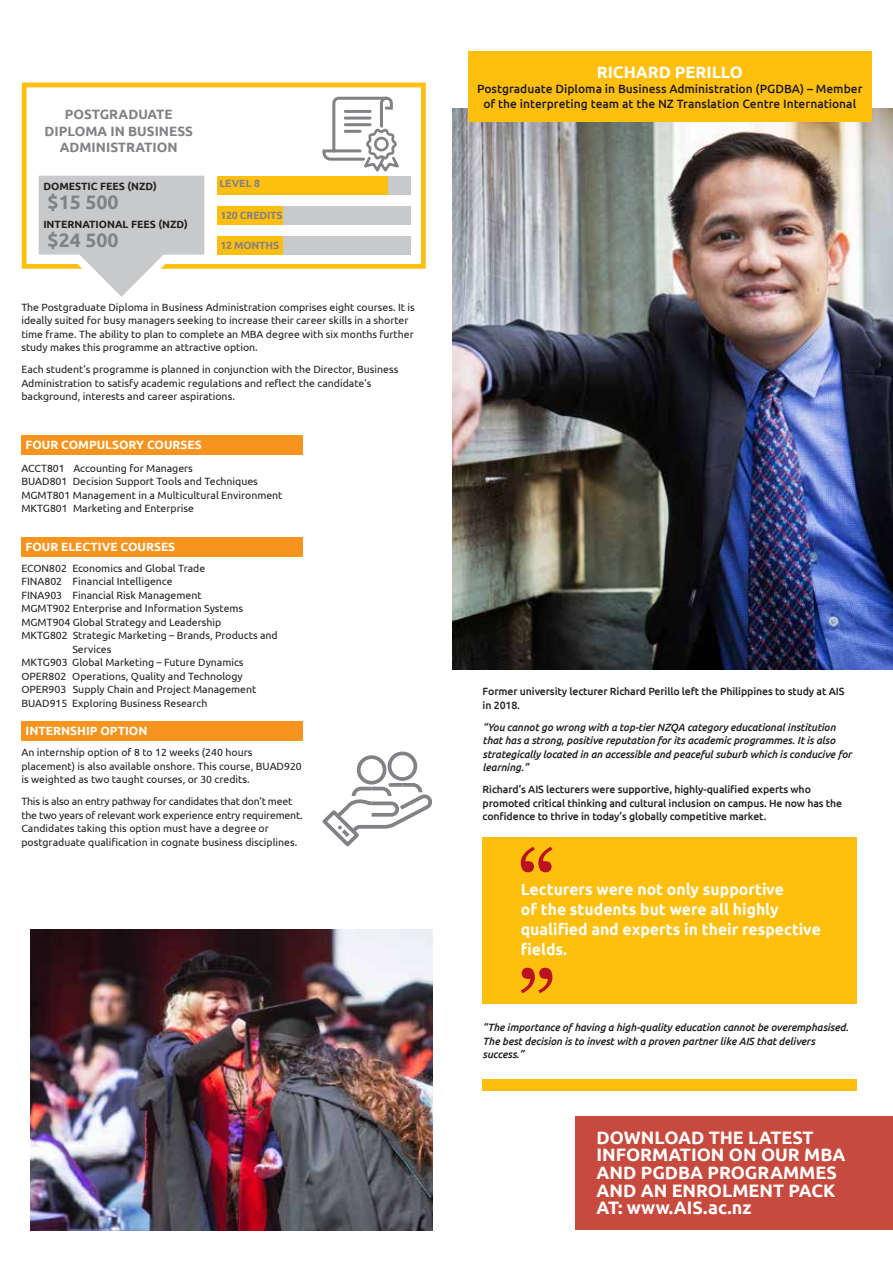
<style>
.page{position:relative;width:893px;height:1263px;background:#fff}
.page>*{position:absolute;margin:0;border:0;box-sizing:border-box;transform-origin:0 0}
.t1{font:700 19.5px/38.2px "Ubuntu";color:#808285}
.t2{font:700 18px/17.7px "Ubuntu";color:#fff}
.t3{font:700 16.5px "Ubuntu";color:#fff}
.t4{font:700 15.75px/19.8px "Ubuntu";color:#fff}
.t5{font:700 13.5px/16.2px "Ubuntu";color:#808285;text-align:center}
.t6{font:500 12px/15px "Ubuntu";color:#231f20;text-align:center}
.t7{font:700 12px "Ubuntu";color:#fff}
.t8{font:10.5px/13.5px "Ubuntu";color:#231f20}
.t9{font:italic 500 10.5px/13.5px "Ubuntu";letter-spacing:-.01em;color:#231f20}
.t10{font:500 10.5px/13.5px "Ubuntu";letter-spacing:-.01em;color:#231f20}
.t11{font:700 10.5px "Ubuntu";color:#231f20}
.t12{font:700 10.5px "Ubuntu";letter-spacing:-.02em;color:#808285}
</style>
<div class="page">
<img style="left:453px;top:109px;width:440px;height:561px">
<div style="left:576px;top:1117px;width:317px;height:113px;background:#c74a3e"></div>
<img style="left:30px;top:930px;width:402px;height:300px">
<svg style="left:22px;top:83px;width:404px;height:186px"></svg>
<div style="left:217px;top:176px;width:193px;height:19px;background:#c7c9cb"></div>
<div style="left:217px;top:176px;width:170px;height:19px;background:#febf0f"></div>
<div style="left:217px;top:236px;width:66px;height:19px;background:#febf0f"></div>
<svg style="left:321px;top:95px;width:78px;height:76px"></svg>
<svg style="left:39px;top:176px;width:165px;height:121px"></svg>
<div style="left:483px;top:1079px;width:374px;height:12px;background:#febf0f"></div>
<div style="left:21px;top:435px;width:282px;height:20px;background:#f7941d"></div>
<div style="left:21px;top:537px;width:282px;height:19px;background:#f7941d"></div>
<div style="left:21px;top:721px;width:282px;height:19px;background:#f7941d"></div>
<svg style="left:322px;top:751px;width:111px;height:95px"></svg>
<div style="left:468px;top:51px;width:404px;height:70px;background:#febf0f"></div>
<div style="left:483px;top:837px;width:374px;height:166px;background:#febf0f"></div>
<svg style="left:521px;top:968px;width:31px;height:25px"></svg>
<svg style="left:521px;top:847px;width:31px;height:25px"></svg>
<p class="t5" style="left:44px;top:106px;width:150px">POSTGRADUATE<br>DIPLOMA IN BUSINESS<br>ADMINISTRATION</p>
<p class="t11" style="left:43px;top:179px;width:115px">DOMESTIC FEES (NZD)</p>
<h1 class="t1" style="left:48px;top:183px;width:73px">$15 500 $24 500</h1>
<p class="t11" style="left:43px;top:218px;width:146px">INTERNATIONAL FEES (NZD)</p>
<p class="t12" style="left:219px;top:177px;width:42px">LEVEL 8</p>
<p class="t12" style="left:220px;top:209px;width:64px">120 CREDITS</p>
<p class="t12" style="left:220px;top:239px;width:60px">12 MONTHS</p>
<p class="t8" style="left:21px;top:300px;width:395px">The Postgraduate Diploma in Business Administration comprises eight courses. It is ideally suited for busy managers seeking to increase their career skills in a shorter time frame. The ability to plan to complete an MBA degree with six months further study makes this programme an attractive option.</p>
<p class="t8" style="left:21px;top:362px;width:379px">Each student’s programme is planned in conjunction with the Director, Business<br>Administration to satisfy academic regulations and reflect the candidate’s background, interests and career aspirations.</p>
<p class="t7" style="left:26px;top:438px;width:178px">FOUR COMPULSORY COURSES</p>
<p class="t8" style="left:21px;top:435px;width:173px;line-height:22px">STAGE 1<br>ACCT801 Accounting for Managers</p>
<p class="t8" style="left:21px;top:474px;width:263px">BUAD801 Decision Support Tools and Techniques<br>MGMT801 Management in a Multicultural Environment<br>MKTG801 Marketing and Enterprise</p>
<p class="t7" style="left:26px;top:539px;width:151px">FOUR ELECTIVE COURSES</p>
<p class="t8" style="left:21px;top:561px;width:185px">ECON802 Economics and Global Trade</p>
<p class="t8" style="left:21px;top:574px;width:153px">FINA802 Financial Intelligence</p>
<p class="t8" style="left:21px;top:588px;width:182px">FINA903 Financial Risk Management</p>
<p class="t8" style="left:21px;top:601px;width:223px">MGMT902 Enterprise and Information Systems</p>
<p class="t8" style="left:21px;top:615px;width:202px">MGMT904 Global Strategy and Leadership</p>
<p class="t8" style="left:21px;top:628px;width:258px">MKTG802 Strategic Marketing – Brands, Products and</p>
<p class="t8" style="left:72px;top:642px;width:41px">Services</p>
<p class="t8" style="left:21px;top:655px;width:224px">MKTG903 Global Marketing – Future Dynamics</p>
<p class="t8" style="left:21px;top:669px;width:223px">OPER802 Operations, Quality and Technology</p>
<p class="t8" style="left:21px;top:682px;width:236px">OPER903 Supply Chain and Project Management</p>
<p class="t8" style="left:21px;top:696px;width:187px">BUAD915 Exploring Business Research</p>
<p class="t7" style="left:26px;top:724px;width:123px">INTERNSHIP OPTION</p>
<p class="t8" style="left:21px;top:745px;width:282px">An internship option of 8 to 12 weeks (240 hours placement) is also available onshore. This course, BUAD920 is weighted as two taught courses, or 30 credits.</p>
<p class="t8" style="left:21px;top:794px;width:283px">This is also an entry pathway for candidates that don’t meet the two years of relevant work experience entry requirement.<br>Candidates taking this option must have a degree or postgraduate qualification in cognate business disciplines.</p>
<h3 class="t3" style="left:597px;top:62px;width:148px">RICHARD PERILLO</h3>
<p class="t6" style="left:477px;top:80px;width:387px">Postgraduate Diploma in Business Administration (PGDBA) – Member of the interpreting team at the NZ Translation Centre International</p>
<p class="t10" style="left:483px;top:684px;width:363px">Former university lecturer Richard Perillo left the Philippines to study at AIS in 2018.</p>
<p class="t9" style="left:483px;top:720px;width:371px">“You cannot go wrong with a top-tier NZQA category educational institution that has a strong, positive reputation for its academic programmes. It is also strategically located in an accessible and peaceful suburb which is conducive for learning.”</p>
<p class="t10" style="left:483px;top:782px;width:361px">Richard’s AIS lecturers were supportive, highly-qualified experts who promoted critical thinking and cultural inclusion on campus. He now has the confidence to thrive in today’s globally competitive market.</p>
<h3 class="t4" style="left:521px;top:879px;width:302px">Lecturers were not only supportive<br>of the students but were all highly qualified and experts in their respective fields.</h3>
<p class="t9" style="left:483px;top:1021px;width:367px">“The importance of having a high-quality education cannot be overemphasised.<br>The best decision is to invest with a proven partner like AIS that delivers success.”</p>
<h2 class="t2" style="left:597px;top:1128px;width:250px">DOWNLOAD THE LATEST<br>INFORMATION ON OUR MBA<br>AND PGDBA PROGRAMMES<br>AND AN ENROLMENT PACK<br>AT: www.AIS.ac.nz</h2>
</div>
